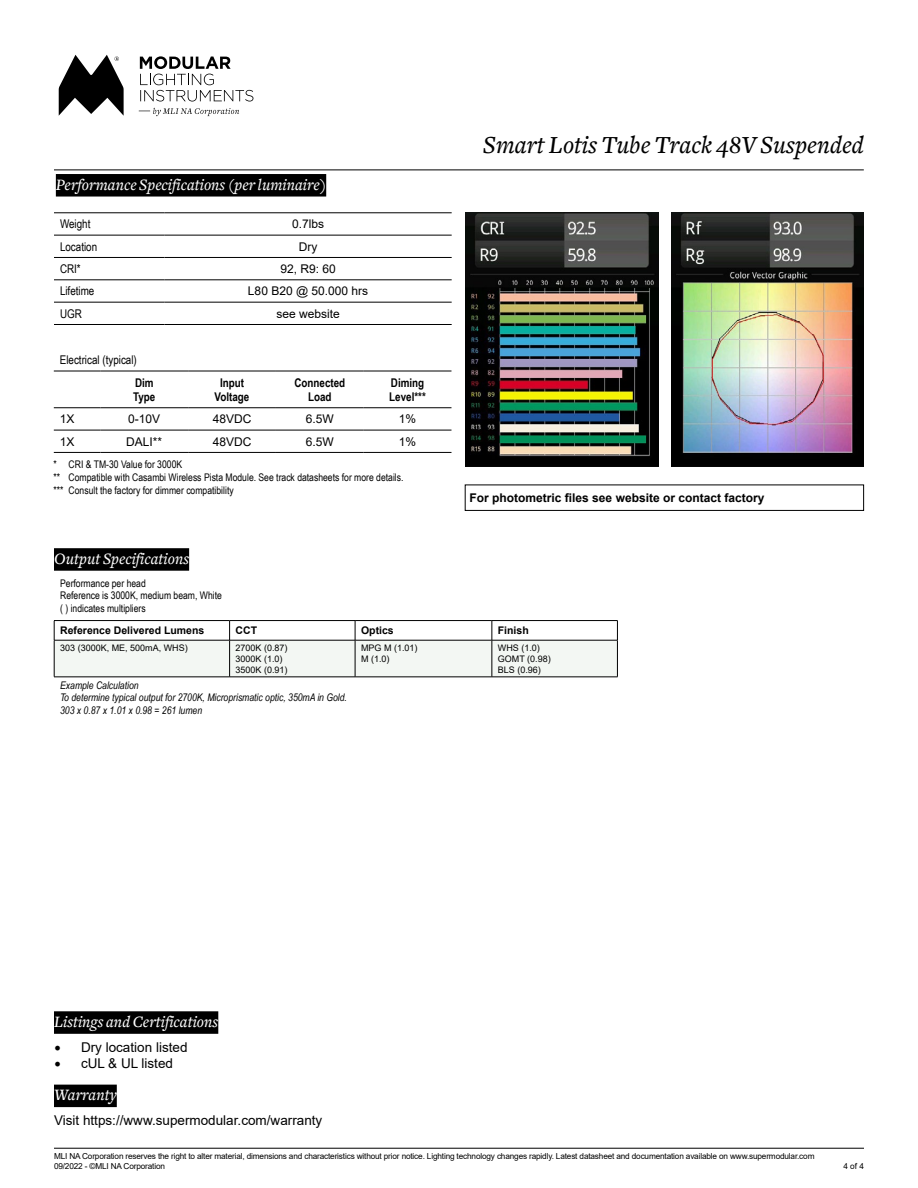
<style>
.page{position:relative;width:918px;height:1188px;background:#fff}
.page>*{position:absolute;margin:0;border:0;box-sizing:border-box;transform-origin:0 0}
.t1{font:italic 500 25.5px "Freight Text";color:#000}
.t2{font:italic 500 16.5px "Freight Text";color:#fff}
.t3{font:13.5px "Arial";color:#000}
.t4{font:12px "Arial";color:#000}
.t5{font:12px "Arial Narrow";color:#000}
.t6{font:700 12px/14.4px "Arial Narrow";color:#000}
.t7{font:700 12px "Arial";color:#000}
.t8{font:10.5px/12.6px "Arial Narrow";color:#000}
.t9{font:italic 10.5px/12.6px "Arial Narrow";color:#000}
.t10{font:700 10.5px "Arial";color:#000}
.t11{font:9px/10.8px "Arial";color:#000}
.t12{font:8.25px/9.9px "Arial";letter-spacing:-.02em;color:#000}
.s1{font-family:"Minion Pro";font-size:18px}
</style>
<div class="page">
<hr style="left:54px;top:1148px;width:810px;height:1px;background:#000">
<svg style="left:140px;top:56px;width:113px;height:46px"></svg>
<svg style="left:59px;top:55px;width:65px;height:61px"></svg>
<svg style="left:139px;top:108px;width:100px;height:8px"></svg>
<hr style="left:54px;top:170px;width:810px;height:1px;background:#000">
<div style="left:56px;top:174px;width:270px;height:23px;background:#000"></div>
<div style="left:54px;top:1011px;width:164px;height:23px;background:#000"></div>
<div style="left:54px;top:1085px;width:63px;height:22px;background:#000"></div>
<img style="left:465px;top:213px;width:193px;height:253px">
<img style="left:671px;top:213px;width:193px;height:253px">
<hr style="left:54px;top:213px;width:111px;height:1px;background:#000">
<hr style="left:165px;top:213px;width:287px;height:1px;background:#000">
<hr style="left:54px;top:235px;width:111px;height:1px;background:#000">
<hr style="left:165px;top:235px;width:287px;height:1px;background:#000">
<hr style="left:54px;top:257px;width:111px;height:1px;background:#000">
<hr style="left:165px;top:257px;width:287px;height:1px;background:#000">
<hr style="left:54px;top:280px;width:111px;height:1px;background:#000">
<hr style="left:165px;top:280px;width:287px;height:1px;background:#000">
<hr style="left:54px;top:302px;width:111px;height:1px;background:#000">
<hr style="left:165px;top:302px;width:287px;height:1px;background:#000">
<hr style="left:54px;top:324px;width:111px;height:1px;background:#000">
<hr style="left:165px;top:324px;width:287px;height:1px;background:#000">
<div style="left:465px;top:485px;width:399px;height:26px;border:1px solid #000"></div>
<hr style="left:54px;top:371px;width:46px;height:1px;background:#000">
<hr style="left:100px;top:371px;width:88px;height:1px;background:#000">
<hr style="left:188px;top:371px;width:88px;height:1px;background:#000">
<hr style="left:276px;top:371px;width:88px;height:1px;background:#000">
<hr style="left:364px;top:371px;width:87px;height:1px;background:#000">
<hr style="left:54px;top:407px;width:46px;height:1px;background:#000">
<hr style="left:100px;top:407px;width:88px;height:1px;background:#000">
<hr style="left:188px;top:407px;width:88px;height:1px;background:#000">
<hr style="left:276px;top:407px;width:88px;height:1px;background:#000">
<hr style="left:364px;top:407px;width:87px;height:1px;background:#000">
<hr style="left:54px;top:430px;width:46px;height:1px;background:#000">
<hr style="left:100px;top:430px;width:88px;height:1px;background:#000">
<hr style="left:188px;top:430px;width:88px;height:1px;background:#000">
<hr style="left:276px;top:430px;width:88px;height:1px;background:#000">
<hr style="left:364px;top:430px;width:87px;height:1px;background:#000">
<hr style="left:54px;top:452px;width:46px;height:1px;background:#000">
<hr style="left:100px;top:452px;width:88px;height:1px;background:#000">
<hr style="left:188px;top:452px;width:88px;height:1px;background:#000">
<hr style="left:276px;top:452px;width:88px;height:1px;background:#000">
<hr style="left:364px;top:452px;width:87px;height:1px;background:#000">
<hr style="left:54px;top:620px;width:176px;height:1px;background:#000">
<hr style="left:230px;top:620px;width:125px;height:1px;background:#000">
<hr style="left:355px;top:620px;width:137px;height:1px;background:#000">
<hr style="left:492px;top:620px;width:126px;height:1px;background:#000">
<svg style="left:54px;top:621px;width:564px;height:56px"></svg>
<hr style="left:54px;top:640px;width:176px;height:1px;background:#000">
<hr style="left:54px;top:640px;width:1px;height:37px;background:#000">
<hr style="left:230px;top:640px;width:125px;height:1px;background:#000">
<hr style="left:229px;top:640px;width:1px;height:37px;background:#000">
<hr style="left:355px;top:640px;width:137px;height:1px;background:#000">
<hr style="left:355px;top:640px;width:1px;height:37px;background:#000">
<hr style="left:492px;top:640px;width:126px;height:1px;background:#000">
<hr style="left:492px;top:640px;width:1px;height:37px;background:#000">
<hr style="left:617px;top:640px;width:1px;height:37px;background:#000">
<hr style="left:54px;top:677px;width:176px;height:1px;background:#000">
<hr style="left:230px;top:677px;width:125px;height:1px;background:#000">
<hr style="left:355px;top:677px;width:137px;height:1px;background:#000">
<hr style="left:492px;top:677px;width:126px;height:1px;background:#000">
<div style="left:54px;top:548px;width:135px;height:23px;background:#000"></div>
<h2 class="t2" style="left:56px;top:176px;width:272px">Performance Specifications (per luminaire)</h2>
<h3 class="t5" style="left:60px;top:215px;width:32px">Weight</h3>
<h3 class="t4" style="left:292px;top:216px;width:34px">0.7lbs</h3>
<h3 class="t5" style="left:60px;top:238px;width:39px">Location</h3>
<h3 class="t4" style="left:299px;top:238px;width:20px">Dry</h3>
<h3 class="t5" style="left:60px;top:260px;width:22px">CRI*</h3>
<h3 class="t4" style="left:280px;top:261px;width:57px">92, R9: 60</h3>
<h3 class="t5" style="left:60px;top:282px;width:36px">Lifetime</h3>
<h3 class="t4" style="left:248px;top:283px;width:122px">L80 B20 @ 50.000 hrs</h3>
<h3 class="t5" style="left:60px;top:305px;width:23px">UGR</h3>
<h3 class="t4" style="left:276px;top:305px;width:65px">see website</h3>
<h3 class="t5" style="left:60px;top:351px;width:79px">Electrical (typical)</h3>
<h3 class="t6" style="left:133px;top:375px;width:24px">Dim<br>Type</h3>
<h3 class="t6" style="left:215px;top:375px;width:36px;text-align:center">Input<br>Voltage</h3>
<h3 class="t6" style="left:294px;top:375px;width:52px;text-align:center">Connected<br>Load</h3>
<h3 class="t6" style="left:389px;top:375px;width:38px">Diming<br>Level***</h3>
<h3 class="t4" style="left:60px;top:411px;width:16px">1X</h3>
<h3 class="t4" style="left:128px;top:411px;width:34px">0-10V</h3>
<h3 class="t4" style="left:213px;top:411px;width:40px">48VDC</h3>
<h3 class="t4" style="left:306px;top:411px;width:30px">6.5W</h3>
<h3 class="t4" style="left:399px;top:411px;width:19px">1%</h3>
<h3 class="t4" style="left:60px;top:433px;width:16px">1X</h3>
<h3 class="t4" style="left:126px;top:433px;width:38px">DALI**</h3>
<h3 class="t4" style="left:213px;top:433px;width:40px">48VDC</h3>
<h3 class="t4" style="left:306px;top:433px;width:30px">6.5W</h3>
<h3 class="t4" style="left:399px;top:433px;width:19px">1%</h3>
<p class="t8" style="left:54px;top:458px;width:351px">* CRI &amp; TM-30 Value for 3000K<br>** Compatible with Casambi Wireless Pista Module. See track datasheets for more details. *** Consult the factory for dimmer compatibility</p>
<h2 class="t2" style="left:54px;top:550px;width:137px">Output Specifications</h2>
<h1 class="t1" style="left:483px;top:131px;width:382px">Smart Lotis Tube Track 48V Suspended</h1>
<h3 class="t7" style="left:470px;top:489px;width:296px">For photometric files see website or contact factory</h3>
<p class="t8" style="left:60px;top:576px;width:163px">Performance per head<br>Reference is 3000K, medium beam, White ( ) indicates multipliers</p>
<p class="t10" style="left:60px;top:623px;width:146px">Reference Delivered Lumens</p>
<p class="t10" style="left:236px;top:623px;width:23px">CCT</p>
<p class="t10" style="left:361px;top:623px;width:34px">Optics</p>
<p class="t10" style="left:498px;top:623px;width:32px">Finish</p>
<p class="t11" style="left:60px;top:642px;width:129px">303 (3000K, ME, 500mA, WHS)</p>
<p class="t11" style="left:236px;top:642px;width:54px">2700K (0.87)<br>3000K (1.0)<br>3500K (0.91)</p>
<p class="t11" style="left:361px;top:642px;width:58px">MPG M (1.01)<br>M (1.0)</p>
<p class="t11" style="left:498px;top:642px;width:54px">WHS (1.0)<br>GOMT (0.98)<br>BLS (0.96)</p>
<p class="t9" style="left:60px;top:679px;width:288px">Example Calculation<br>To determine typical output for 2700K, Microprismatic optic, 350mA in Gold.<br>303 x 0.87 x 1.01 x 0.98 = 261 lumen</p>
<h2 class="t2" style="left:54px;top:1013px;width:166px">Listings and Certifications</h2>
<h3 class="t3" style="left:54px;top:1038px;width:135px"><span class="s1">•</span> Dry location listed</h3>
<h3 class="t3" style="left:54px;top:1054px;width:121px"><span class="s1">•</span> cUL &amp; UL listed</h3>
<h2 class="t2" style="left:54px;top:1086px;width:64px">Warranty</h2>
<h3 class="t3" style="left:54px;top:1111px;width:270px">Visit https://www.supermodular.com/warranty</h3>
<p class="t12" style="left:54px;top:1151px;width:762px">MLI NA Corporation reserves the right to alter material, dimensions and characteristics without prior notice. Lighting technology changes rapidly. Latest datasheet and documentation available on www.supermodular.com<br>09/2022 - ©MLI NA Corporation</p>
<p class="t12" style="left:843px;top:1161px;width:22px">4 of 4</p>
</div>
